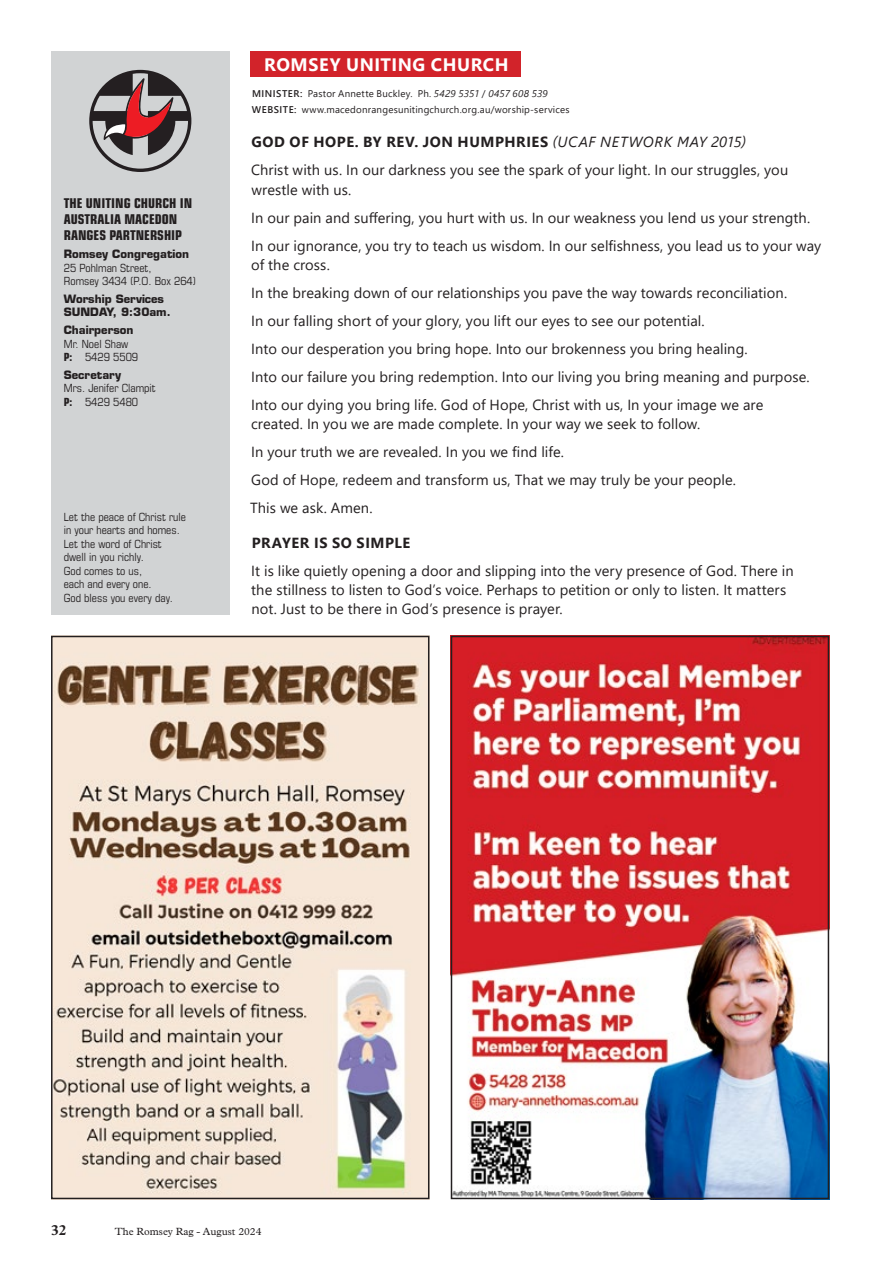
<style>
.page{position:relative;width:893px;height:1263px;background:#fff}
.page>*{position:absolute;margin:0;border:0;box-sizing:border-box;transform-origin:0 0}
.t1{font:700 18px "Segoe UI";letter-spacing:.03em;color:#fff}
.t2{font:700 15px "Plantin";color:#231f20}
.t3{font:14.7px/27.9px "Segoe UI";letter-spacing:.005em;color:#231f20}
.t4{font:700 14.7px "Segoe UI";letter-spacing:.04em;color:#231f20}
.t5{font:700 condensed 13.5px/16.2px "Eurostile";color:#231f20}
.t6{font:condensed 11.25px/13.5px "Eurostile";color:#231f20}
.t7{font:700 11.25px/13.5px "Eurostile";color:#231f20}
.t8{font:10.5px "Plantin";color:#231f20}
.t9{font:9.75px/15.9px "Segoe UI";letter-spacing:.02em;color:#231f20}
.s1{font-weight:700}
.s2{font-weight:600}
.s3{font-style:italic}
</style>
<div class="page">
<div style="left:51px;top:51px;width:179px;height:563px;background:#d1d3d4"></div>
<svg style="left:89px;top:70px;width:102px;height:102px"></svg>
<div style="left:251px;top:51px;width:270px;height:26px;background:#d2232a"></div>
<img style="left:54px;top:639px;width:372px;height:557px">
<div style="left:51px;top:636px;width:378px;height:563px;border:2px solid #231f20"></div>
<img style="left:454px;top:639px;width:372px;height:557px">
<div style="left:451px;top:636px;width:378px;height:563px;border:2px solid #231f20"></div>
<p class="t5" style="left:64px;top:195px;width:130px">THE UNITING CHURCH IN<br>AUSTRALIA MACEDON<br>RANGES PARTNERSHIP</p>
<p class="t7" style="left:64px;top:247px;width:127px">Romsey Congregation</p>
<p class="t6" style="left:64px;top:261px;width:134px">25 Pohlman Street,<br>Romsey 3434 (P.O. Box 264)</p>
<p class="t7" style="left:64px;top:292px;width:109px">Worship Services<br>SUNDAY, 9:30am.</p>
<p class="t7" style="left:64px;top:323px;width:71px">Chairperson</p>
<p class="t6" style="left:64px;top:337px;width:76px">Mr. Noel Shaw<br><span class="s1">P:</span> 5429 5509</p>
<p class="t7" style="left:64px;top:368px;width:59px">Secretary</p>
<p class="t6" style="left:64px;top:381px;width:93px">Mrs. Jenifer Clampit<br><span class="s1">P:</span> 5429 5480</p>
<p class="t6" style="left:64px;top:510px;width:124px">Let the peace of Christ rule in your hearts and homes.<br>Let the word of Christ dwell in you richly.<br>God comes to us,<br>each and every one.<br>God bless you every day.</p>
<p class="t1" style="left:264px;top:47px;width:246px">ROMSEY UNITING CHURCH</p>
<p class="t9" style="left:252px;top:85px;width:319px"><span class="s2">MINISTER:</span> Pastor Annette Buckley. Ph. <span class="s3">5429 5351</span> / <span class="s3">0457 608 539<br></span><span class="s2">WEBSITE:</span> www.macedonrangesunitingchurch.org.au/worship-services</p>
<p class="t3" style="left:251px;top:127px;width:539px"><span class="s1">GOD OF HOPE. BY REV. JON HUMPHRIES</span> <span class="s3">(UCAF NETWORK MAY 2015)<br></span>Christ with us. In our darkness you see the spark of your light. In our struggles, you</p>
<p class="t3" style="left:251px;top:174px;width:571px">wrestle with us.<br>In our pain and suffering, you hurt with us. In our weakness you lend us your strength.<br>In our ignorance, you try to teach us wisdom. In our selfishness, you lead us to your way</p>
<p class="t3" style="left:251px;top:250px;width:560px">of the cross.<br>In the breaking down of our relationships you pave the way towards reconciliation.<br>In our falling short of your glory, you lift our eyes to see our potential.<br>Into our desperation you bring hope. Into our brokenness you bring healing.<br>Into our failure you bring redemption. Into our living you bring meaning and purpose.<br>Into our dying you bring life. God of Hope, Christ with us, In your image we are</p>
<p class="t3" style="left:250px;top:409px;width:487px">created. In you we are made complete. In your way we seek to follow.<br>In your truth we are revealed. In you we find life.<br>God of Hope, redeem and transform us, That we may truly be your people.<br>This we ask. Amen.</p>
<p class="t4" style="left:252px;top:528px;width:160px">PRAYER IS SO SIMPLE</p>
<p class="t3" style="left:251px;top:559px;width:544px;line-height:19.5px">It is like quietly opening a door and slipping into the very presence of God. There in the stillness to listen to God’s voice. Perhaps to petition or only to listen. It matters not. Just to be there in God’s presence is prayer.</p>
<p class="t2" style="left:51px;top:1221px;width:17px">32</p>
<p class="t8" style="left:115px;top:1225px;width:148px">The Romsey Rag - August 2024</p>
</div>
